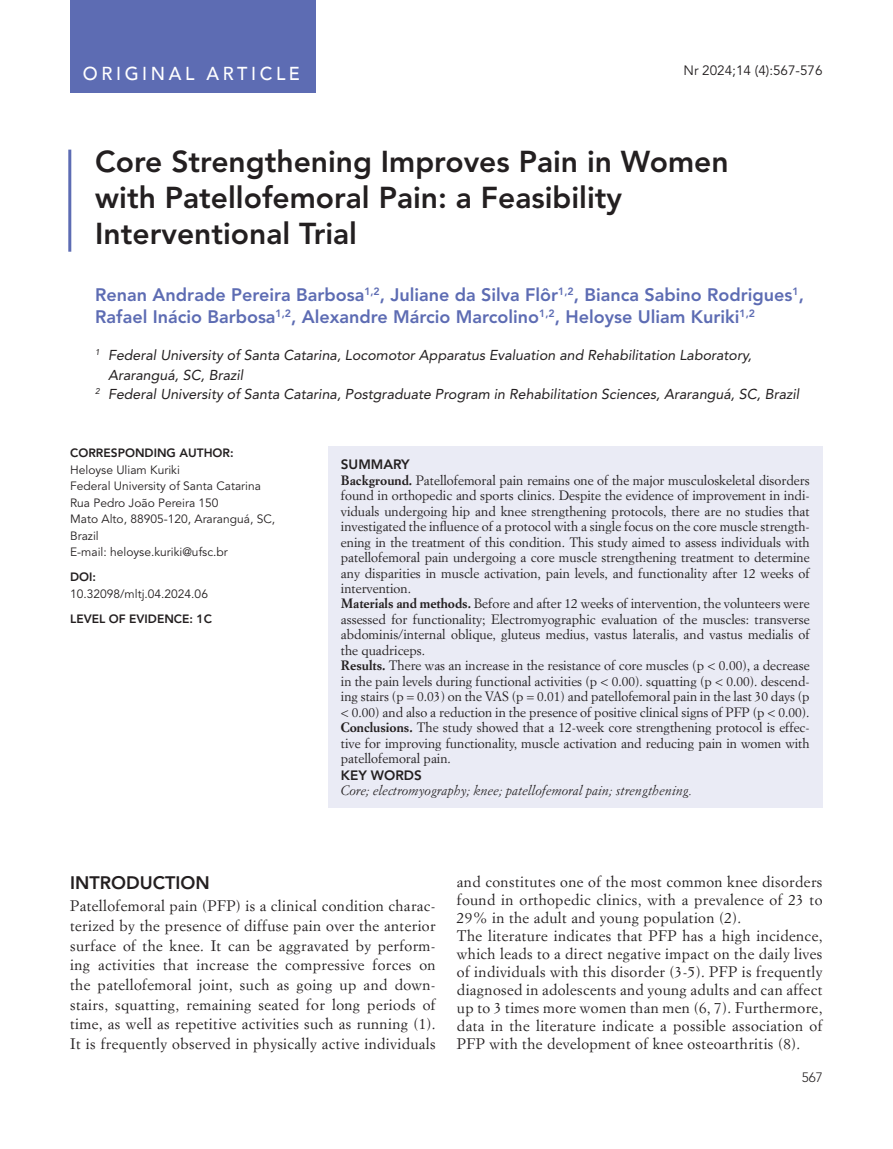
<style>
.page{position:relative;width:893px;height:1149px;background:#fff}
.page>*{position:absolute;margin:0;border:0;box-sizing:border-box;transform-origin:0 0}
.Titolo_Articolo{font:800 30px/36px "Avenir LT Std";color:#231f20}
.t1{font:500 18.75px "Avenir";letter-spacing:.2em;color:#fff;scale:.96 1}
.Autori{font:800 18px/22.5px "Avenir LT Std";color:#5d6cb3}
._1_paragrafo{font:800 18px "Avenir LT Std";color:#231f20}
.testo{font:15px/18px "Simoncini Garamond Std";letter-spacing:.025em;color:#231f20;text-align:justify}
.Autori_Sede{font:italic 14.25px/19.5px "Avenir LT Std";color:#231f20}
.t2{font:13.5px "Avenir LT Std";color:#231f20}
.SUMMARY{font:800 13.5px "Avenir LT Std";color:#231f20}
.testo_sommario{font:800 13.5px "Avenir LT Std";color:#231f20}
.t3{font:300 13.5px "Avenir LT Std";color:#231f20}
.testo_sommario-2{font:13.35px/15.5px "Simoncini Garamond Std";color:#231f20;text-align:justify}
.testo_sommario-3{font:italic 13.35px "Simoncini Garamond Std";color:#231f20}
.corresponding_text{font:12px/16.5px "Avenir LT Std";color:#231f20}
.DOI{font:800 12px "Avenir LT Std";color:#231f20}
.corresponding_text-2{font:800 12px "Avenir LT Std";color:#231f20}
.s1{font-weight:700}
</style>
<div class="page">
<div style="left:70px;top:0;width:245px;height:92px;background:#5d6cb3"></div>
<div style="left:328px;top:446px;width:494px;height:361px;background:#eaebf5"></div>
<hr style="left:68px;top:149px;width:3px;height:102px;background:#5d6cb3">
<h2 class="t1" style="left:83px;top:57px;width:228px">ORIGINAL ARTICLE</h2>
<p class="t2" style="left:683px;top:63px;width:141px">Nr 2024;14 (4):567-576</p>
<p class="Titolo_Articolo" style="left:95px;top:144px;width:635px">Core Strengthening Improves Pain in Women with Patellofemoral Pain: a Feasibility<br>Interventional Trial</p>
<p class="Autori" style="left:95px;top:283px;width:710px">Renan Andrade Pereira Barbosa<sup>1,2</sup>, Juliane da Silva Flôr<sup>1,2</sup>, Bianca Sabino Rodrigues<sup>1</sup>,<br>Rafael Inácio Barbosa<sup>1,2</sup>, Alexandre Márcio Marcolino<sup>1,2</sup>, Heloyse Uliam Kuriki<sup>1,2</sup></p>
<p class="Autori_Sede" style="left:108px;top:345px;width:645px;text-indent:-13px"><sup>1</sup> Federal University of Santa Catarina, Locomotor Apparatus Evaluation and Rehabilitation Laboratory,<br>Araranguá, SC, Brazil</p>
<p class="Autori_Sede" style="left:95px;top:384px;width:705px"><sup>2</sup> Federal University of Santa Catarina, Postgraduate Program in Rehabilitation Sciences, Araranguá, SC, Brazil</p>
<p class="corresponding_text-2" style="left:70px;top:446px;width:165px">CORRESPONDING AUTHOR:</p>
<p class="corresponding_text" style="left:70px;top:461px;width:111px">Heloyse Uliam Kuriki</p>
<p class="corresponding_text" style="left:70px;top:478px;width:192px">Federal University of Santa Catarina</p>
<p class="corresponding_text" style="left:70px;top:494px;width:150px">Rua Pedro João Pereira 150</p>
<p class="corresponding_text" style="left:70px;top:511px;width:206px">Mato Alto, 88905-120, Araranguá, SC,<br>Brazil</p>
<p class="corresponding_text" style="left:70px;top:544px;width:159px">E-mail: heloyse.kuriki@ufsc.br</p>
<p class="DOI" style="left:70px;top:570px;width:27px">DOI:</p>
<p class="corresponding_text" style="left:70px;top:585px;width:139px">10.32098/mltj.04.2024.06</p>
<p class="DOI" style="left:70px;top:611px;width:143px">LEVEL OF EVIDENCE: 1C</p>
<p class="testo_sommario" style="left:341px;top:456px;width:70px">SUMMARY</p>
<p class="testo_sommario-2" style="left:341px;top:472px;width:470px"><span class="s1">Background.</span> Patellofemoral pain remains one of the major musculoskeletal disorders found in orthopedic and sports clinics. Despite the evidence of improvement in indi&shy;viduals undergoing hip and knee strengthening protocols, there are no studies that investigated the influence of a protocol with a single focus on the core muscle strength&shy;ening in the treatment of this condition. This study aimed to assess individuals with patellofemoral pain undergoing a core muscle strengthening treatment to determine any disparities in muscle activation, pain levels, and functionality after 12 weeks of intervention.</p>
<p class="testo_sommario-2" style="left:341px;top:595px;width:470px"><span class="s1">Materials and methods.</span> Before and after 12 weeks of intervention, the volunteers were assessed for functionality; Electromyographic evaluation of the muscles: transverse abdominis/internal oblique, gluteus medius, vastus lateralis, and vastus medialis of the quadriceps.</p>
<p class="testo_sommario-2" style="left:341px;top:657px;width:470px"><span class="s1">Results.</span> There was an increase in the resistance of core muscles (p &lt; 0.00), a decrease in the pain levels during functional activities (p &lt; 0.00). squatting (p &lt; 0.00). descend&shy;ing stairs (p = 0.03) on the VAS (p = 0.01) and patellofemoral pain in the last 30 days (p &lt; 0.00) and also a reduction in the presence of positive clinical signs of PFP (p &lt; 0.00).</p>
<p class="testo_sommario-2" style="left:341px;top:719px;width:470px"><span class="s1">Conclusions.</span> The study showed that a 12-week core strengthening protocol is effec&shy;tive for improving functionality, muscle activation and reducing pain in women with patellofemoral pain.</p>
<p class="SUMMARY" style="left:341px;top:766px;width:82px">KEY WORDS</p>
<p class="testo_sommario-3" style="left:341px;top:782px;width:353px">Core; electromyography; knee; patellofemoral pain; strengthening.</p>
<p class="_1_paragrafo" style="left:70px;top:871px;width:141px">INTRODUCTION</p>
<p class="testo" style="left:70px;top:895px;width:367px;line-height:19.6px">Patellofemoral pain (PFP) is a clinical condition charac&shy;terized by the presence of diffuse pain over the anterior surface of the knee. It can be aggravated by perform&shy;ing activities that increase the compressive forces on the patellofemoral joint, such as going up and down&shy;stairs, squatting, remaining seated for long periods of time, as well as repetitive activities such as running (1).<br>It is frequently observed in physically active individuals</p>
<p class="testo" style="left:457px;top:871px;width:367px">and constitutes one of the most common knee disorders found in orthopedic clinics, with a prevalence of 23 to 29% in the adult and young population (2).</p>
<p class="testo" style="left:457px;top:925px;width:367px">The literature indicates that PFP has a high incidence, which leads to a direct negative impact on the daily lives of individuals with this disorder (3-5). PFP is frequently diagnosed in adolescents and young adults and can affect up to 3 times more women than men (6, 7). Furthermore, data in the literature indicate a possible association of PFP with the development of knee osteoarthritis (8).</p>
<p class="t3" style="left:802px;top:1068px;width:23px">567</p>
</div>
